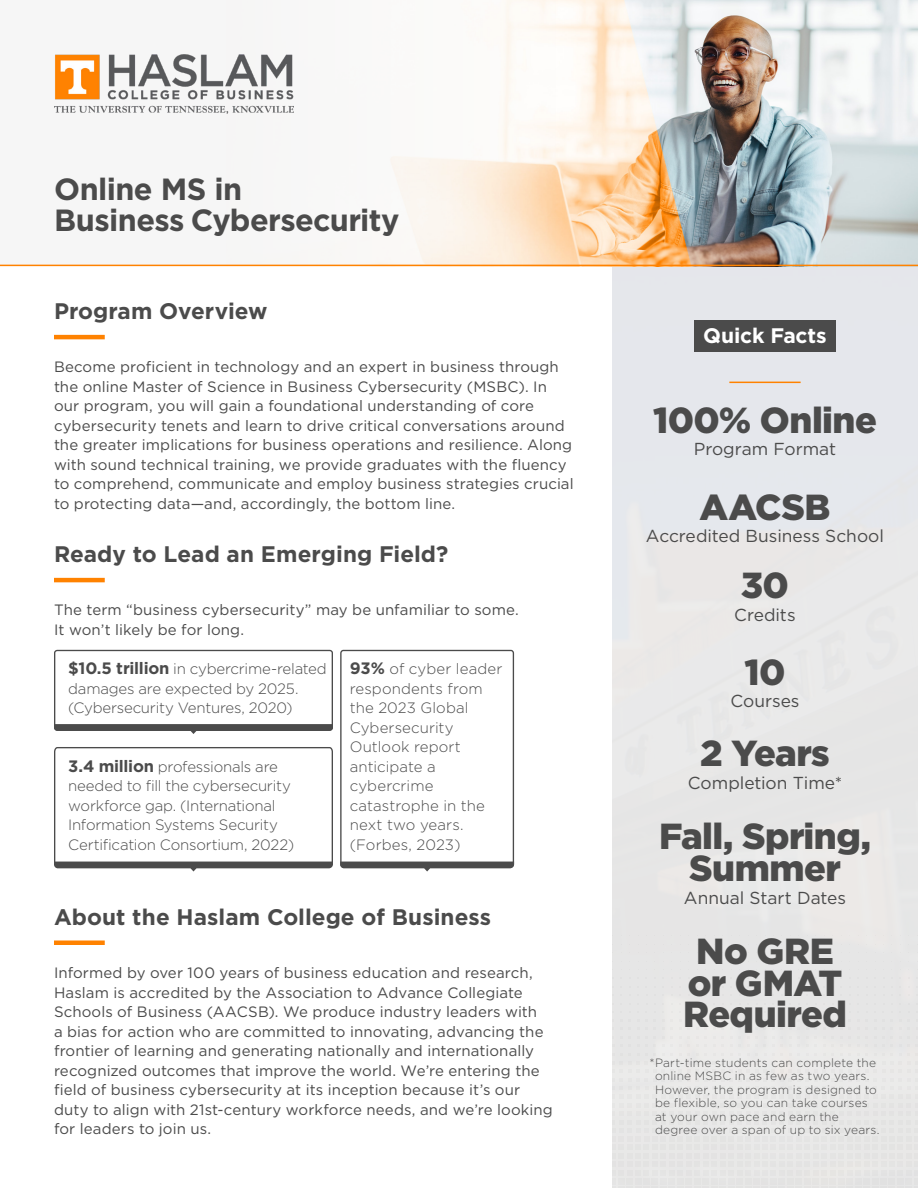
<style>
.page{position:relative;width:918px;height:1188px;background:#fff}
.page>*{position:absolute;margin:0;border:0;box-sizing:border-box;transform-origin:0 0}
.P_-_Big_Fact{font:900 36.15px/31.5px "Gotham";letter-spacing:-.015em;color:#4b4b4b;text-align:center}
.H1_-_Title{font:700 30.6px/31.5px "Gotham";letter-spacing:-.02em;color:#4b4b4b}
.H2_-_Main_Headings{font:700 22.5px "Gotham";color:#4b4b4b}
.P_-_QF{font:700 21px "Gotham";letter-spacing:-.005em;color:#fff}
.P_-_Small_Fact{font:17.4px "Gotham";color:#4b4b4b}
.P_-_Body_Text{font:15px/19.5px "Gotham";letter-spacing:.005em;color:#4b4b4b}
.P_-_Body_Text-2{font:300 15px/19.5px "Gotham";letter-spacing:-.01em;color:#4b4b4b}
.P_-_Body_Text-3{font:300 12px/13.5px "Gotham";letter-spacing:.015em;color:#4b4b4b}
.s1{font-weight:700;font-size:16.5px}
</style>
<div class="page">
<div style="left:0;top:0;width:918px;height:266px;background:#f6f6f6"></div>
<div style="left:612px;top:265px;width:306px;height:923px;background:#e6e7e8"></div>
<img style="left:226px;top:0;width:692px;height:265px">
<hr style="left:0;top:265px;width:918px;height:1px;background:#ff8200">
<img style="left:54px;top:54px;width:240px;height:60px">
<hr style="left:54px;top:335px;width:51px;height:4px;background:#ff8200">
<hr style="left:54px;top:578px;width:51px;height:4px;background:#ff8200">
<div style="left:54px;top:940px;width:51px;height:5px;background:#ff8200"></div>
<div style="left:694px;top:320px;width:142px;height:31px;background:#4b4b4b"></div>
<hr style="left:729px;top:382px;width:72px;height:1px;background:#ff8200">
<div style="left:54px;top:650px;width:279px;height:81px;border:1px solid #4b4b4b;border-radius:3px"></div>
<svg style="left:54px;top:724px;width:279px;height:10px"></svg>
<svg style="left:54px;top:747px;width:279px;height:125px"></svg>
<div style="left:340px;top:650px;width:174px;height:218px;border:1px solid #4b4b4b;border-radius:3px"></div>
<svg style="left:340px;top:862px;width:174px;height:10px"></svg>
<h1 class="H1_-_Title" style="left:54px;top:172px;width:347px">Online MS in<br>Business Cybersecurity</h1>
<h2 class="H2_-_Main_Headings" style="left:54px;top:298px;width:215px">Program Overview</h2>
<p class="P_-_Body_Text" style="left:54px;top:357px;width:521px">Become proficient in technology and an expert in business through the online Master of Science in Business Cybersecurity (MSBC). In our program, you will gain a foundational understanding of core cybersecurity tenets and learn to drive critical conversations around the greater implications for business operations and resilience. Along with sound technical training, we provide graduates with the fluency to comprehend, communicate and employ business strategies crucial to protecting data—and, accordingly, the bottom line.</p>
<h3 class="H2_-_Main_Headings" style="left:54px;top:541px;width:396px">Ready to Lead an Emerging Field?</h3>
<p class="P_-_Body_Text" style="left:54px;top:600px;width:466px">The term “business cybersecurity” may be unfamiliar to some.<br>It won’t likely be for long.</p>
<p class="P_-_Body_Text-2" style="left:68px;top:659px;width:260px"><span class="s1">$10.5 trillion</span> in cybercrime-related damages are expected by 2025. (Cybersecurity Ventures, 2020)</p>
<p class="P_-_Body_Text-2" style="left:350px;top:659px;width:154px"><span class="s1">93%</span> of cyber leader respondents from the 2023 Global<br>Cybersecurity<br>Outlook report anticipate a cybercrime catastrophe in the next two years. (Forbes, 2023)</p>
<p class="P_-_Body_Text-2" style="left:68px;top:756px;width:227px"><span class="s1">3.4 million</span> professionals are needed to fill the cybersecurity workforce gap. (International<br>Information Systems Security<br>Certification Consortium, 2022)</p>
<h2 class="H2_-_Main_Headings" style="left:54px;top:904px;width:439px">About the Haslam College of Business</h2>
<p class="P_-_Body_Text" style="left:54px;top:963px;width:500px">Informed by over 100 years of business education and research, Haslam is accredited by the Association to Advance Collegiate Schools of Business (AACSB). We produce industry leaders with<br>a bias for action who are committed to innovating, advancing the frontier of learning and generating nationally and internationally recognized outcomes that improve the world. We’re entering the field of business cybersecurity at its inception because it’s our duty to align with 21st-century workforce needs, and we’re looking for leaders to join us.</p>
<p class="P_-_QF" style="left:703px;top:324px;width:125px">Quick Facts</p>
<p class="P_-_Big_Fact" style="left:653px;top:403px;width:225px">100% Online</p>
<p class="P_-_Small_Fact" style="left:694px;top:440px;width:144px">Program Format</p>
<p class="P_-_Big_Fact" style="left:699px;top:490px;width:133px">AACSB</p>
<p class="P_-_Small_Fact" style="left:646px;top:527px;width:240px">Accredited Business School</p>
<p class="P_-_Big_Fact" style="left:741px;top:569px;width:50px">30</p>
<p class="P_-_Small_Fact" style="left:734px;top:605px;width:63px">Credits</p>
<p class="P_-_Big_Fact" style="left:744px;top:655px;width:43px">10</p>
<p class="P_-_Small_Fact" style="left:730px;top:692px;width:71px">Courses</p>
<p class="P_-_Big_Fact" style="left:700px;top:736px;width:131px">2 Years</p>
<p class="P_-_Small_Fact" style="left:688px;top:773px;width:156px">Completion Time*</p>
<p class="P_-_Big_Fact" style="left:659px;top:820px;width:213px">Fall, Spring,<br>Summer</p>
<p class="P_-_Small_Fact" style="left:684px;top:888px;width:164px">Annual Start Dates</p>
<p class="P_-_Big_Fact" style="left:683px;top:935px;width:165px">No GRE or GMAT<br>Required</p>
<p class="P_-_Body_Text-3" style="left:655px;top:1055px;width:226px;text-indent:-5px">*Part-time students can complete the online MSBC in as few as two years.<br>However, the program is designed to be flexible, so you can take courses at your own pace and earn the degree over a span of up to six years.</p>
</div>
